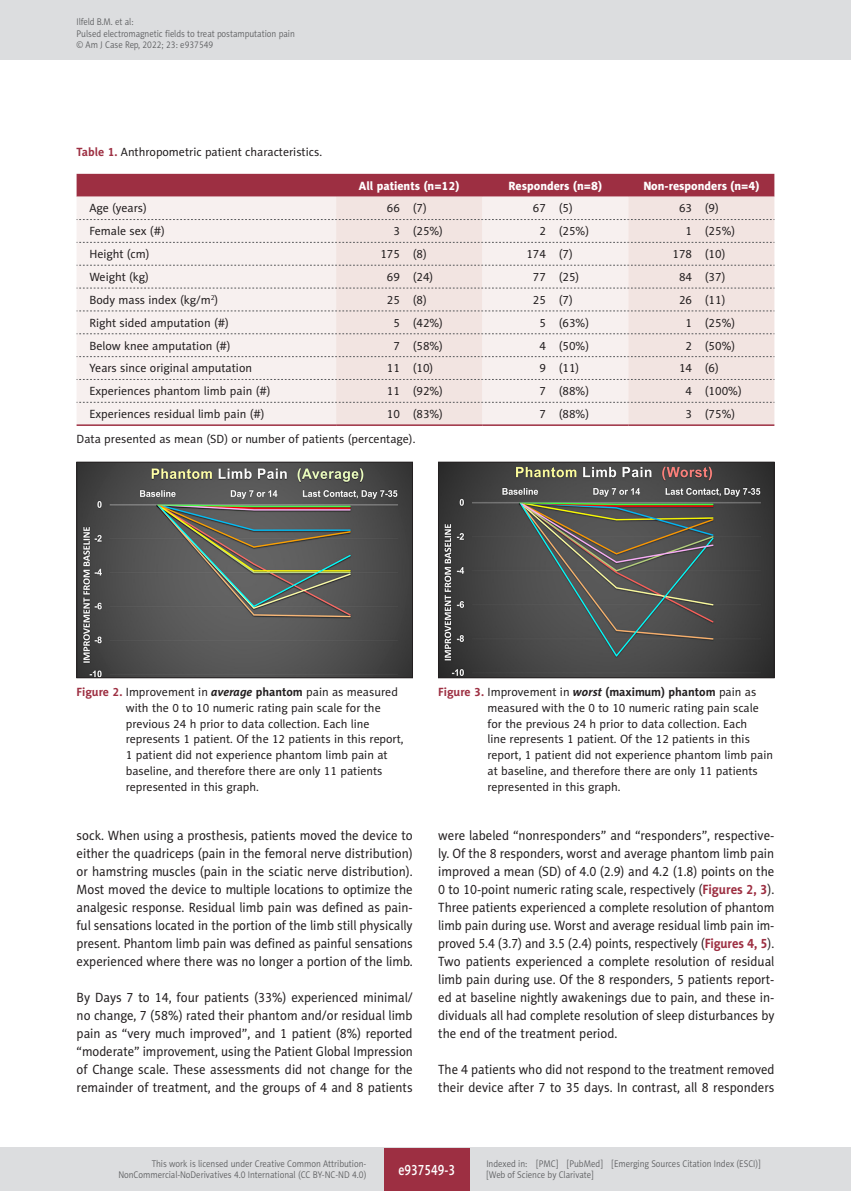
<style>
.page{position:relative;width:851px;height:1191px;background:#fff}
.page>*{position:absolute;margin:0;border:0;box-sizing:border-box;transform-origin:0 0}
.AJCR_e-PAGINA{font:15px "Naomi Sans EFN Medium";color:#fff;scale:.8 1}
.AJCR_Body{font:13.5px/18px "Naomi Sans EFN";color:#231f20;text-align:justify;scale:.95 1}
.AJCR_Body-2{font:13.5px/18px "Naomi Sans EFN";color:#231f20;scale:.94 1}
.AJCR_Rycina_tytul{font:12px/15.8px "Naomi Sans EFN";color:#231f20}
.AJCR_Tabela_zawartos{font:12px "Naomi Sans EFN";color:#231f20}
.AJCR_Table_podpis_do{font:12px "Naomi Sans EFN";color:#231f20}
.AJCR_Tabela_Head{font:12px "Naomi Sans EFN Heavy";color:#fff}
.AJCR_Tabela_tytul{font:12px "Naomi Sans EFN";color:#231f20}
.AJCR_pagina_zywa{font:9.75px/11.2px "Naomi Sans EFN Light";color:#57585a;scale:.9 1}
.AJCR_pagina_sygnatur{font:9.75px "Naomi Sans EFN Light";color:#57585a;scale:.9 1}
.s1{font-weight:700;color:#9d2f42}
.s2{font-weight:700;font-style:italic}
.s3{font-weight:700}
</style>
<div class="page">
<img style="left:79px;top:464px;width:331px;height:212px">
<div style="left:77px;top:462px;width:335px;height:216px;border:1px solid #231f20"></div>
<img style="left:440px;top:464px;width:332px;height:212px">
<div style="left:438px;top:462px;width:336px;height:216px;border:1px solid #231f20"></div>
<div style="left:77px;top:174px;width:697px;height:23px;background:#9d2f42"></div>
<div style="left:77px;top:197px;width:259px;height:227px;background:#f7f0ef"></div>
<svg style="left:336px;top:197px;width:438px;height:227px;fill:#f2e4e1"></svg>
<svg style="left:77px;top:219px;width:697px;height:1px"></svg>
<svg style="left:77px;top:242px;width:697px;height:1px"></svg>
<svg style="left:77px;top:265px;width:697px;height:1px"></svg>
<svg style="left:77px;top:288px;width:697px;height:1px"></svg>
<svg style="left:77px;top:311px;width:697px;height:1px"></svg>
<svg style="left:77px;top:333px;width:697px;height:1px"></svg>
<svg style="left:77px;top:356px;width:697px;height:1px"></svg>
<svg style="left:77px;top:379px;width:697px;height:1px"></svg>
<svg style="left:77px;top:402px;width:697px;height:1px"></svg>
<hr style="left:77px;top:424px;width:259px;height:2px;background:#9d2f42">
<hr style="left:336px;top:424px;width:146px;height:2px;background:#9d2f42">
<hr style="left:482px;top:424px;width:146px;height:2px;background:#9d2f42">
<hr style="left:628px;top:424px;width:146px;height:2px;background:#9d2f42">
<div style="left:0;top:0;width:850px;height:60px;background:#dcdddf"></div>
<div style="left:0;top:1148px;width:850px;height:43px;background:#dcdddf"></div>
<div style="left:384px;top:1147px;width:85px;height:43px;background:#9d2f42"></div>
<p class="AJCR_pagina_zywa" style="left:77px;top:16px;width:244px">Ilfeld B.M. et al:<br>Pulsed electromagnetic fields to treat postamputation pain</p>
<p class="AJCR_pagina_sygnatur" style="left:77px;top:39px;width:153px">© Am J Case Rep, 2022; 23: e937549</p>
<p class="AJCR_Tabela_tytul" style="left:77px;top:145px;width:247px"><span class="s1">Table 1.</span> Anthropometric patient characteristics.</p>
<p class="AJCR_Tabela_Head" style="left:359px;top:178px;width:102px">All patients (n=12)</p>
<p class="AJCR_Tabela_Head" style="left:508px;top:178px;width:95px">Responders (n=8)</p>
<p class="AJCR_Tabela_Head" style="left:643px;top:178px;width:117px">Non-responders (n=4)</p>
<p class="AJCR_Tabela_zawartos" style="left:89px;top:201px;width:59px">Age (years)</p>
<p class="AJCR_Tabela_zawartos" style="left:387px;top:201px;width:41px">66 (7)</p>
<p class="AJCR_Tabela_zawartos" style="left:533px;top:201px;width:41px">67 (5)</p>
<p class="AJCR_Tabela_zawartos" style="left:679px;top:201px;width:41px">63 (9)</p>
<p class="AJCR_Tabela_zawartos" style="left:89px;top:224px;width:77px">Female sex (#)</p>
<p class="AJCR_Tabela_zawartos" style="left:393px;top:224px;width:51px">3 (25%)</p>
<p class="AJCR_Tabela_zawartos" style="left:539px;top:224px;width:51px">2 (25%)</p>
<p class="AJCR_Tabela_zawartos" style="left:685px;top:224px;width:51px">1 (25%)</p>
<p class="AJCR_Tabela_zawartos" style="left:89px;top:247px;width:62px">Height (cm)</p>
<p class="AJCR_Tabela_zawartos" style="left:380px;top:247px;width:48px">175 (8)</p>
<p class="AJCR_Tabela_zawartos" style="left:526px;top:247px;width:48px">174 (7)</p>
<p class="AJCR_Tabela_zawartos" style="left:672px;top:247px;width:54px">178 (10)</p>
<p class="AJCR_Tabela_zawartos" style="left:89px;top:270px;width:61px">Weight (kg)</p>
<p class="AJCR_Tabela_zawartos" style="left:387px;top:270px;width:48px">69 (24)</p>
<p class="AJCR_Tabela_zawartos" style="left:533px;top:270px;width:48px">77 (25)</p>
<p class="AJCR_Tabela_zawartos" style="left:679px;top:270px;width:48px">84 (37)</p>
<p class="AJCR_Tabela_zawartos" style="left:89px;top:293px;width:130px">Body mass index (kg/m<sup>2</sup>)</p>
<p class="AJCR_Tabela_zawartos" style="left:387px;top:293px;width:41px">25 (8)</p>
<p class="AJCR_Tabela_zawartos" style="left:533px;top:293px;width:41px">25 (7)</p>
<p class="AJCR_Tabela_zawartos" style="left:679px;top:293px;width:48px">26 (11)</p>
<p class="AJCR_Tabela_zawartos" style="left:89px;top:316px;width:141px">Right sided amputation (#)</p>
<p class="AJCR_Tabela_zawartos" style="left:393px;top:316px;width:51px">5 (42%)</p>
<p class="AJCR_Tabela_zawartos" style="left:539px;top:316px;width:51px">5 (63%)</p>
<p class="AJCR_Tabela_zawartos" style="left:685px;top:316px;width:51px">1 (25%)</p>
<p class="AJCR_Tabela_zawartos" style="left:89px;top:338px;width:143px">Below knee amputation (#)</p>
<p class="AJCR_Tabela_zawartos" style="left:393px;top:338px;width:51px">7 (58%)</p>
<p class="AJCR_Tabela_zawartos" style="left:539px;top:338px;width:51px">4 (50%)</p>
<p class="AJCR_Tabela_zawartos" style="left:685px;top:338px;width:51px">2 (50%)</p>
<p class="AJCR_Tabela_zawartos" style="left:89px;top:361px;width:164px">Years since original amputation</p>
<p class="AJCR_Tabela_zawartos" style="left:387px;top:361px;width:48px">11 (10)</p>
<p class="AJCR_Tabela_zawartos" style="left:539px;top:361px;width:41px">9 (11)</p>
<p class="AJCR_Tabela_zawartos" style="left:679px;top:361px;width:41px">14 (6)</p>
<p class="AJCR_Tabela_zawartos" style="left:89px;top:384px;width:183px">Experiences phantom limb pain (#)</p>
<p class="AJCR_Tabela_zawartos" style="left:387px;top:384px;width:58px">11 (92%)</p>
<p class="AJCR_Tabela_zawartos" style="left:539px;top:384px;width:51px">7 (88%)</p>
<p class="AJCR_Tabela_zawartos" style="left:685px;top:384px;width:58px">4 (100%)</p>
<p class="AJCR_Tabela_zawartos" style="left:89px;top:407px;width:177px">Experiences residual limb pain (#)</p>
<p class="AJCR_Tabela_zawartos" style="left:387px;top:407px;width:58px">10 (83%)</p>
<p class="AJCR_Tabela_zawartos" style="left:539px;top:407px;width:51px">7 (88%)</p>
<p class="AJCR_Tabela_zawartos" style="left:685px;top:407px;width:51px">3 (75%)</p>
<p class="AJCR_Table_podpis_do" style="left:77px;top:432px;width:340px">Data presented as mean (SD) or number of patients (percentage).</p>
<p class="AJCR_Rycina_tytul" style="left:126px;top:684px;width:279px;text-indent:-49px"><span class="s1">Figure 2.</span> Improvement in <span class="s2">average</span> <span class="s3">phantom</span> pain as measured with the 0 to 10 numeric rating pain scale for the previous 24 h prior to data collection. Each line represents 1 patient. Of the 12 patients in this report, 1 patient did not experience phantom limb pain at baseline, and therefore there are only 11 patients represented in this graph.</p>
<p class="AJCR_Rycina_tytul" style="left:487px;top:684px;width:287px;text-indent:-49px"><span class="s1">Figure 3.</span> Improvement in <span class="s2">worst</span> <span class="s3">(maximum) phantom</span> pain as measured with the 0 to 10 numeric rating pain scale for the previous 24 h prior to data collection. Each<br>line represents 1 patient. Of the 12 patients in this report, 1 patient did not experience phantom limb pain at baseline, and therefore there are only 11 patients represented in this graph.</p>
<p class="AJCR_Body" style="left:77px;top:826px;width:355px">sock. When using a prosthesis, patients moved the device to either the quadriceps (pain in the femoral nerve distribution) or hamstring muscles (pain in the sciatic nerve distribution).<br>Most moved the device to multiple locations to optimize the analgesic response. Residual limb pain was defined as pain&shy;ful sensations located in the portion of the limb still physically present. Phantom limb pain was defined as painful sensations experienced where there was no longer a portion of the limb.</p>
<p class="AJCR_Body" style="left:77px;top:988px;width:355px">By Days 7 to 14, four patients (33%) experienced minimal/ no change, 7 (58%) rated their phantom and/or residual limb pain as “very much improved”, and 1 patient (8%) reported “moderate” improvement, using the Patient Global Impression of Change scale. These assessments did not change for the remainder of treatment, and the groups of 4 and 8 patients</p>
<p class="AJCR_Body" style="left:438px;top:826px;width:355px">were labeled “nonresponders” and “responders”, respective&shy;ly. Of the 8 responders, worst and average phantom limb pain improved a mean (SD) of 4.0 (2.9) and 4.2 (1.8) points on the 0 to 10-point numeric rating scale, respectively (<span class="s1">Figures 2, 3</span>).<br>Three patients experienced a complete resolution of phantom limb pain during use. Worst and average residual limb pain im&shy;proved 5.4 (3.7) and 3.5 (2.4) points, respectively (<span class="s1">Figures 4, 5</span>).<br>Two patients experienced a complete resolution of residual limb pain during use. Of the 8 responders, 5 patients report&shy;ed at baseline nightly awakenings due to pain, and these in&shy;dividuals all had complete resolution of sleep disturbances by the end of the treatment period.</p>
<p class="AJCR_Body-2" style="left:438px;top:1060px;width:359px">The 4 patients who did not respond to the treatment removed their device after 7 to 35 days. In contrast, all 8 responders</p>
<p class="AJCR_pagina_zywa" style="left:118px;top:1158px;width:277px;text-align:right">This work is licensed under Creative Common Attribution-<br>NonCommercial-NoDerivatives 4.0 International (CC BY-NC-ND 4.0)</p>
<p class="AJCR_e-PAGINA" style="left:398px;top:1160px;width:72px">e937549-3</p>
<p class="AJCR_pagina_zywa" style="left:486px;top:1158px;width:306px">Indexed in: [PMC] [PubMed] [Emerging Sources Citation Index (ESCI)] [Web of Science by Clarivate]</p>
</div>
